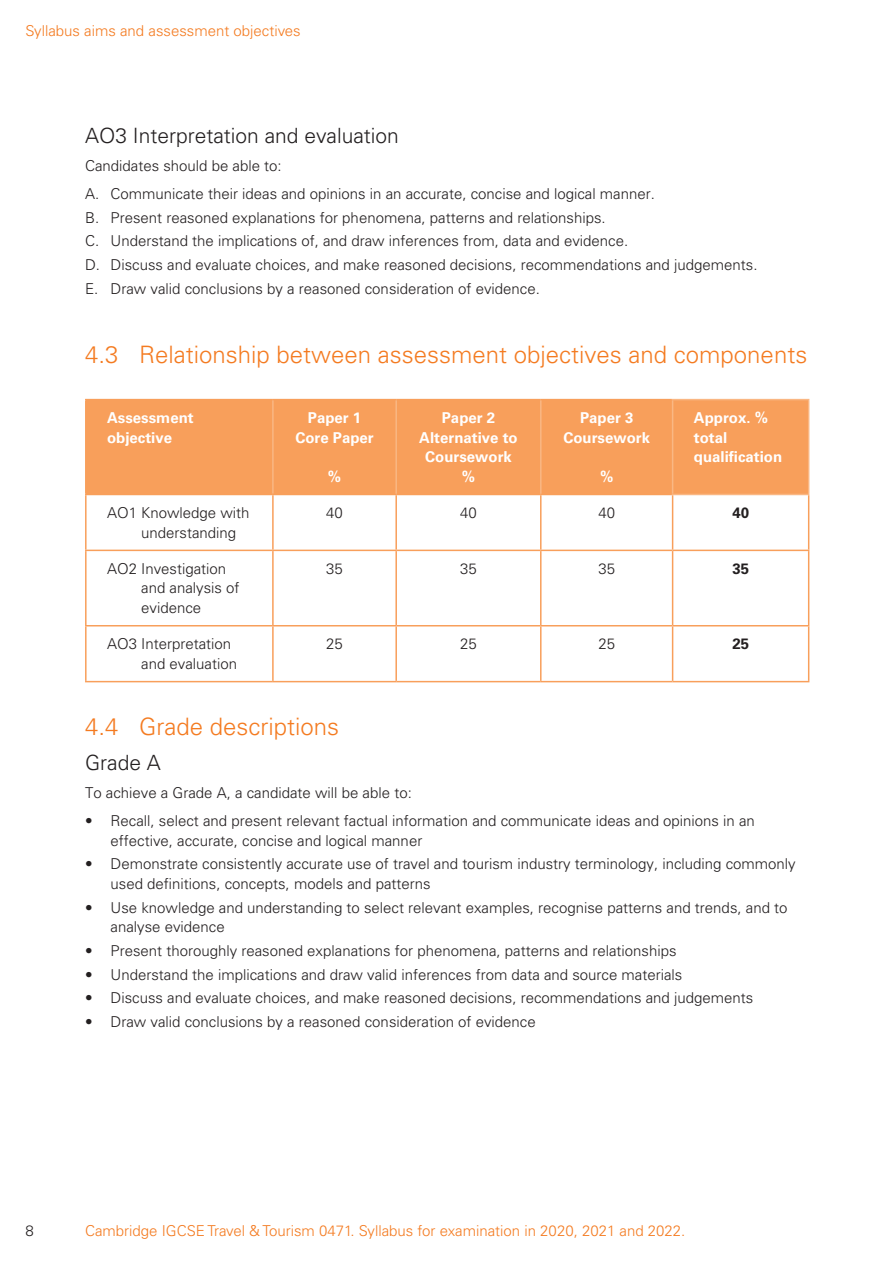
<style>
.page{position:relative;width:893px;height:1263px;background:#fff}
.page>*{position:absolute;margin:0;border:0;box-sizing:border-box;transform-origin:0 0}
.t1{font:300 24px "Univers LT Std";color:#f47b21}
.t2{font:300 21px "Univers LT Std";color:#231f20}
.t3{font:300 15px/19.5px "Univers LT Std";color:#231f20}
.t4{font:300 15px "Univers LT Std";color:#f47b21}
.t5{font:700 15px/19.5px "Univers LT Std";color:#fff;text-align:center}
.t6{font:700 15px "Univers LT Std";color:#231f20}
</style>
<div class="page">
<div style="left:87px;top:400px;width:721px;height:94px;background:#f89f5b"></div>
<hr style="left:85px;top:399px;width:188px;height:1px;background:#f89f5b">
<hr style="left:85px;top:400px;width:2px;height:94px;background:#f89f5b">
<hr style="left:273px;top:399px;width:123px;height:1px;background:#f89f5b">
<hr style="left:396px;top:399px;width:145px;height:1px;background:#f89f5b">
<hr style="left:541px;top:399px;width:131px;height:1px;background:#f89f5b">
<hr style="left:272px;top:400px;width:2px;height:94px;background:#fab783">
<hr style="left:85px;top:494px;width:188px;height:1px;background:#f89f5b">
<hr style="left:85px;top:495px;width:2px;height:55px;background:#f89f5b">
<hr style="left:273px;top:494px;width:123px;height:1px;background:#f89f5b">
<hr style="left:396px;top:494px;width:145px;height:1px;background:#f89f5b">
<hr style="left:541px;top:494px;width:131px;height:1px;background:#f89f5b">
<hr style="left:672px;top:495px;width:1px;height:55px;background:#f89f5b">
<hr style="left:808px;top:495px;width:1px;height:55px;background:#f89f5b">
<hr style="left:85px;top:551px;width:2px;height:74px;background:#f89f5b">
<hr style="left:672px;top:551px;width:1px;height:74px;background:#f89f5b">
<hr style="left:808px;top:551px;width:1px;height:74px;background:#f89f5b">
<hr style="left:85px;top:626px;width:2px;height:55px;background:#f89f5b">
<hr style="left:672px;top:626px;width:1px;height:55px;background:#f89f5b">
<hr style="left:808px;top:626px;width:1px;height:55px;background:#f89f5b">
<hr style="left:85px;top:681px;width:188px;height:1px;background:#f89f5b">
<hr style="left:273px;top:681px;width:123px;height:1px;background:#f89f5b">
<hr style="left:396px;top:681px;width:145px;height:1px;background:#f89f5b">
<hr style="left:541px;top:681px;width:132px;height:1px;background:#f89f5b">
<hr style="left:673px;top:681px;width:136px;height:1px;background:#f89f5b">
<hr style="left:395px;top:400px;width:2px;height:94px;background:#fab783">
<hr style="left:540px;top:400px;width:2px;height:94px;background:#fab783">
<hr style="left:672px;top:399px;width:137px;height:1px;background:#fab783">
<hr style="left:672px;top:400px;width:1px;height:94px;background:#fab783">
<hr style="left:808px;top:400px;width:1px;height:94px;background:#fab783">
<hr style="left:672px;top:494px;width:137px;height:1px;background:#fab783">
<hr style="left:272px;top:495px;width:2px;height:55px;background:#f89f5b">
<hr style="left:395px;top:495px;width:2px;height:55px;background:#f89f5b">
<hr style="left:540px;top:495px;width:2px;height:55px;background:#f89f5b">
<hr style="left:85px;top:550px;width:188px;height:1px;background:#f89f5b">
<hr style="left:273px;top:550px;width:123px;height:1px;background:#f89f5b">
<hr style="left:272px;top:551px;width:2px;height:74px;background:#f89f5b">
<hr style="left:396px;top:550px;width:145px;height:1px;background:#f89f5b">
<hr style="left:395px;top:551px;width:2px;height:74px;background:#f89f5b">
<hr style="left:541px;top:550px;width:132px;height:1px;background:#f89f5b">
<hr style="left:540px;top:551px;width:2px;height:74px;background:#f89f5b">
<hr style="left:673px;top:550px;width:136px;height:1px;background:#f89f5b">
<hr style="left:85px;top:625px;width:188px;height:1px;background:#f89f5b">
<hr style="left:273px;top:625px;width:123px;height:1px;background:#f89f5b">
<hr style="left:272px;top:626px;width:2px;height:55px;background:#f89f5b">
<hr style="left:396px;top:625px;width:145px;height:1px;background:#f89f5b">
<hr style="left:395px;top:626px;width:2px;height:55px;background:#f89f5b">
<hr style="left:541px;top:625px;width:132px;height:1px;background:#f89f5b">
<hr style="left:540px;top:626px;width:2px;height:55px;background:#f89f5b">
<hr style="left:673px;top:625px;width:136px;height:1px;background:#f89f5b">
<p class="t4" style="left:26px;top:22px;width:277px">Syllabus aims and assessment objectives</p>
<h2 class="t2" style="left:85px;top:123px;width:315px">AO3 Interpretation and evaluation</h2>
<p class="t3" style="left:85px;top:151px;width:571px;line-height:28px">Candidates should be able to:<br>A. Communicate their ideas and opinions in an accurate, concise and logical manner.</p>
<p class="t3" style="left:85px;top:205px;width:674px;line-height:23.7px">B. Present reasoned explanations for phenomena, patterns and relationships.<br>C. Understand the implications of, and draw inferences from, data and evidence.<br>D. Discuss and evaluate choices, and make reasoned decisions, recommendations and judgements.<br>E. Draw valid conclusions by a reasoned consideration of evidence.</p>
<h1 class="t1" style="left:85px;top:340px;width:724px">4.3 Relationship between assessment objectives and components</h1>
<p class="t5" style="left:107px;top:408px;width:88px;text-align:left">Assessment objective</p>
<p class="t5" style="left:295px;top:408px;width:80px">Paper 1<br>Core Paper</p>
<p class="t5" style="left:328px;top:467px;width:15px">%</p>
<p class="t5" style="left:419px;top:408px;width:100px">Paper 2<br>Alternative to<br>Coursework %</p>
<p class="t5" style="left:563px;top:408px;width:88px">Paper 3<br>Coursework</p>
<p class="t5" style="left:600px;top:467px;width:15px">%</p>
<p class="t5" style="left:694px;top:408px;width:90px;text-align:left">Approx. % total qualification</p>
<p class="t3" style="left:141px;top:503px;width:110px;text-indent:-34px">AO1 Knowledge with understanding</p>
<p class="t3" style="left:326px;top:503px;width:18px">40</p>
<p class="t3" style="left:460px;top:503px;width:18px">40</p>
<p class="t3" style="left:598px;top:503px;width:18px">40</p>
<p class="t6" style="left:732px;top:504px;width:18px">40</p>
<p class="t3" style="left:141px;top:559px;width:100px;text-indent:-34px">AO2 Investigation and analysis of evidence</p>
<p class="t3" style="left:326px;top:559px;width:18px">35</p>
<p class="t3" style="left:460px;top:559px;width:18px">35</p>
<p class="t3" style="left:598px;top:559px;width:18px">35</p>
<p class="t6" style="left:732px;top:560px;width:18px">35</p>
<p class="t3" style="left:141px;top:634px;width:97px;text-indent:-34px">AO3 Interpretation and evaluation</p>
<p class="t3" style="left:326px;top:634px;width:18px">25</p>
<p class="t3" style="left:460px;top:634px;width:18px">25</p>
<p class="t3" style="left:598px;top:634px;width:18px">25</p>
<p class="t6" style="left:732px;top:635px;width:18px">25</p>
<h1 class="t1" style="left:85px;top:712px;width:256px">4.4 Grade descriptions</h1>
<h2 class="t2" style="left:85px;top:750px;width:77px">Grade A</h2>
<p class="t3" style="left:85px;top:783px;width:328px">To achieve a Grade A, a candidate will be able to:</p>
<p class="t3" style="left:111px;top:811px;width:646px;text-indent:-26px">• Recall, select and present relevant factual information and communicate ideas and opinions in an effective, accurate, concise and logical manner</p>
<p class="t3" style="left:111px;top:854px;width:687px;text-indent:-26px">• Demonstrate consistently accurate use of travel and tourism industry terminology, including commonly used definitions, concepts, models and patterns</p>
<p class="t3" style="left:111px;top:898px;width:678px;text-indent:-26px">• Use knowledge and understanding to select relevant examples, recognise patterns and trends, and to analyse evidence</p>
<p class="t3" style="left:85px;top:941px;width:593px">• Present thoroughly reasoned explanations for phenomena, patterns and relationships</p>
<p class="t3" style="left:85px;top:964px;width:599px">• Understand the implications and draw valid inferences from data and source materials</p>
<p class="t3" style="left:85px;top:988px;width:670px">• Discuss and evaluate choices, and make reasoned decisions, recommendations and judgements</p>
<p class="t3" style="left:85px;top:1012px;width:452px">• Draw valid conclusions by a reasoned consideration of evidence</p>
<p class="t3" style="left:26px;top:1220px;width:10px">8</p>
<p class="t4" style="left:85px;top:1221px;width:602px">Cambridge IGCSE Travel &amp; Tourism 0471. Syllabus for examination in 2020, 2021 and 2022.</p>
</div>
